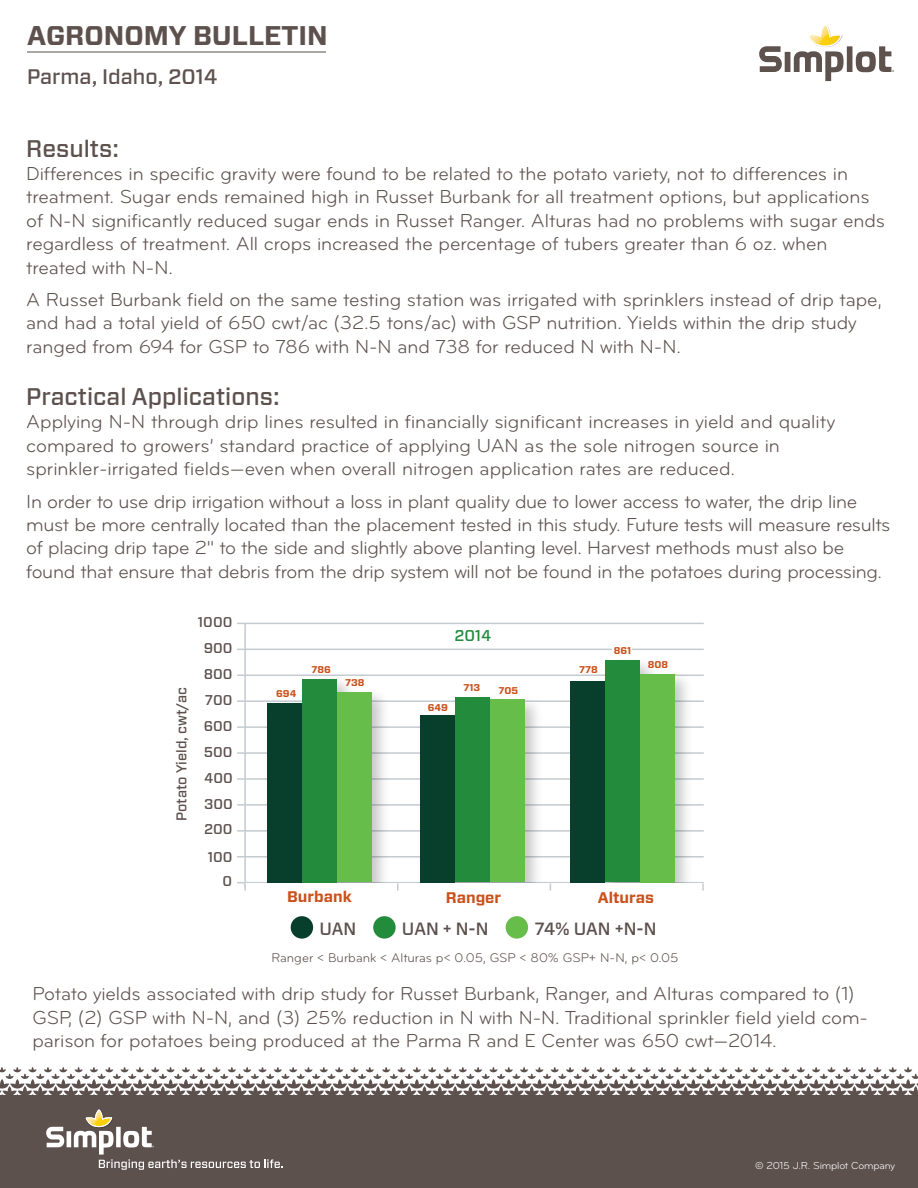
<style>
.page{position:relative;width:918px;height:1188px;background:#fff}
.page>*{position:absolute;margin:0;border:0;box-sizing:border-box;transform-origin:0 0}
.t1{font:700 27px "Forza";color:#5d514e}
.t2{font:500 24px "Forza";color:#5d514e}
.t3{font:500 21px "Forza";color:#5d514e}
.t4{font:19.5px/23.4px "Bryant Pro";letter-spacing:-.005em;color:#5d514e}
.t5{font:500 17.7px "Forza";letter-spacing:-.01em;color:#5d514e}
.t6{font:500 15.6px "Forza";color:#238b3c}
.t7{font:700 15.3px "Forza";color:#cb511c}
.t8{font:500 14.1px "Forza";color:#5d514e}
.t9{font:13.05px "Bryant Pro";color:#5d514e}
.t10{font:10.5px "Bryant Pro";letter-spacing:-.015em;color:#fff}
.t11{font:700 9.9px "Forza";color:#cb511c}
</style>
<div class="page">
<div style="left:0;top:1101px;width:918px;height:87px;background:#5d514e"></div>
<svg style="left:0;top:1067px;width:918px;height:103px"></svg>
<svg style="left:759px;top:25px;width:135px;height:56px"></svg>
<hr style="left:27px;top:51px;width:299px;height:2px;background:#938a84">
<hr style="left:237px;top:623px;width:467px;height:1px;background:#c4ccd2">
<hr style="left:237px;top:649px;width:467px;height:1px;background:#c4ccd2">
<hr style="left:237px;top:675px;width:467px;height:1px;background:#c4ccd2">
<hr style="left:237px;top:700px;width:467px;height:2px;background:#c4ccd2">
<hr style="left:237px;top:726px;width:467px;height:2px;background:#c4ccd2">
<hr style="left:237px;top:752px;width:467px;height:2px;background:#c4ccd2">
<hr style="left:237px;top:778px;width:467px;height:2px;background:#c4ccd2">
<hr style="left:237px;top:804px;width:467px;height:2px;background:#c4ccd2">
<hr style="left:237px;top:830px;width:467px;height:2px;background:#c4ccd2">
<hr style="left:237px;top:856px;width:467px;height:2px;background:#c4ccd2">
<hr style="left:237px;top:882px;width:467px;height:1px;background:#c4ccd2">
<hr style="left:244px;top:623px;width:2px;height:264px;background:#c4ccd2">
<img style="left:259px;top:674px;width:136px;height:209px">
<div style="left:337px;top:693px;width:35px;height:189px;background:#67bd4a"></div>
<div style="left:267px;top:703px;width:35px;height:179px;background:#083f2c"></div>
<div style="left:302px;top:679px;width:35px;height:203px;background:#238b3c"></div>
<img style="left:597px;top:663px;width:100px;height:220px">
<div style="left:640px;top:674px;width:35px;height:208px;background:#67bd4a"></div>
<div style="left:605px;top:660px;width:35px;height:222px;background:#238b3c"></div>
<img style="left:412px;top:697px;width:135px;height:186px">
<div style="left:490px;top:700px;width:35px;height:182px;background:#67bd4a"></div>
<div style="left:420px;top:715px;width:35px;height:167px;background:#083f2c"></div>
<div style="left:455px;top:698px;width:35px;height:184px;background:#238b3c"></div>
<div style="left:570px;top:681px;width:35px;height:201px;background:#083f2c"></div>
<div style="left:613px;top:646px;width:19px;height:5px;background:#fff"></div>
<div style="left:291px;top:916px;width:22px;height:23px;background:#083f2c;border-radius:50%"></div>
<div style="left:373px;top:916px;width:23px;height:23px;background:#238b3c;border-radius:50%"></div>
<div style="left:506px;top:916px;width:22px;height:23px;background:#67bd4a;border-radius:50%"></div>
<div style="left:245px;top:883px;width:459px;height:25px;background:#fff"></div>
<svg style="left:702px;top:883px;width:2px;height:8px"></svg>
<svg style="left:550px;top:883px;width:2px;height:8px"></svg>
<svg style="left:397px;top:883px;width:2px;height:8px"></svg>
<h1 class="t1" style="left:27px;top:17px;width:302px">AGRONOMY BULLETIN</h1>
<p class="t3" style="left:27px;top:63px;width:192px">Parma, Idaho, 2014</p>
<p class="t2" style="left:26px;top:132px;width:94px">Results:</p>
<p class="t4" style="left:26px;top:162px;width:860px">Differences in specific gravity were found to be related to the potato variety, not to differences in treatment. Sugar ends remained high in Russet Burbank for all treatment options, but applications of N-N significantly reduced sugar ends in Russet Ranger. Alturas had no problems with sugar ends regardless of treatment. All crops increased the percentage of tubers greater than 6 oz. when treated with N-N.</p>
<p class="t4" style="left:26px;top:288px;width:857px">A Russet Burbank field on the same testing station was irrigated with sprinklers instead of drip tape, and had a total yield of 650 cwt/ac (32.5 tons/ac) with GSP nutrition. Yields within the drip study ranged from 694 for GSP to 786 with N-N and 738 for reduced N with N-N.</p>
<p class="t2" style="left:26px;top:381px;width:255px">Practical Applications:</p>
<p class="t4" style="left:26px;top:410px;width:810px">Applying N-N through drip lines resulted in financially significant increases in yield and quality compared to growers’ standard practice of applying UAN as the sole nitrogen source in sprinkler-irrigated fields—even when overall nitrogen application rates are reduced.</p>
<p class="t4" style="left:26px;top:490px;width:866px">In order to use drip irrigation without a loss in plant quality due to lower access to water, the drip line must be more centrally located than the placement tested in this study. Future tests will measure results of placing drip tape 2" to the side and slightly above planting level. Harvest methods must also be found that ensure that debris from the drip system will not be found in the potatoes during processing.</p>
<p class="t8" style="left:198px;top:613px;width:36px">1000</p>
<p class="t8" style="left:204px;top:639px;width:30px">900</p>
<p class="t8" style="left:204px;top:665px;width:30px">800</p>
<p class="t8" style="left:172px;top:821px;width:135px;rotate:-90deg">Potato Yield, cwt/ac</p>
<p class="t11" style="left:276px;top:687px;width:22px">694</p>
<p class="t8" style="left:205px;top:691px;width:29px">700</p>
<p class="t8" style="left:204px;top:717px;width:30px">600</p>
<p class="t8" style="left:204px;top:743px;width:30px">500</p>
<p class="t8" style="left:204px;top:769px;width:30px">400</p>
<p class="t8" style="left:204px;top:795px;width:30px">300</p>
<p class="t8" style="left:204px;top:820px;width:30px">200</p>
<p class="t8" style="left:208px;top:848px;width:26px">100</p>
<p class="t8" style="left:222px;top:872px;width:11px">0</p>
<p class="t11" style="left:311px;top:663px;width:21px">786</p>
<p class="t11" style="left:345px;top:676px;width:21px">738</p>
<p class="t6" style="left:455px;top:626px;width:38px">2014</p>
<p class="t11" style="left:428px;top:701px;width:22px">649</p>
<p class="t11" style="left:463px;top:681px;width:18px">713</p>
<p class="t11" style="left:499px;top:684px;width:21px">705</p>
<p class="t11" style="left:579px;top:663px;width:20px">778</p>
<p class="t11" style="left:614px;top:644px;width:19px">861</p>
<p class="t11" style="left:648px;top:658px;width:22px">808</p>
<p class="t7" style="left:287px;top:887px;width:66px">Burbank</p>
<p class="t7" style="left:446px;top:887px;width:57px">Ranger</p>
<p class="t7" style="left:598px;top:887px;width:58px">Alturas</p>
<p class="t5" style="left:319px;top:917px;width:38px">UAN</p>
<p class="t5" style="left:402px;top:917px;width:88px">UAN + N-N</p>
<p class="t5" style="left:534px;top:917px;width:124px">74% UAN +N-N</p>
<p class="t9" style="left:271px;top:950px;width:409px">Ranger &lt; Burbank &lt; Alturas p&lt; 0.05, GSP &lt; 80% GSP+ N-N, p&lt; 0.05</p>
<p class="t4" style="left:33px;top:982px;width:837px">Potato yields associated with drip study for Russet Burbank, Ranger, and Alturas compared to (1)<br>GSP, (2) GSP with N-N, and (3) 25% reduction in N with N-N. Traditional sprinkler field yield com&shy;parison for potatoes being produced at the Parma R and E Center was 650 cwt—2014.</p>
<p class="t10" style="left:755px;top:1159px;width:141px">© 2015 J.R. Simplot Company</p>
</div>
